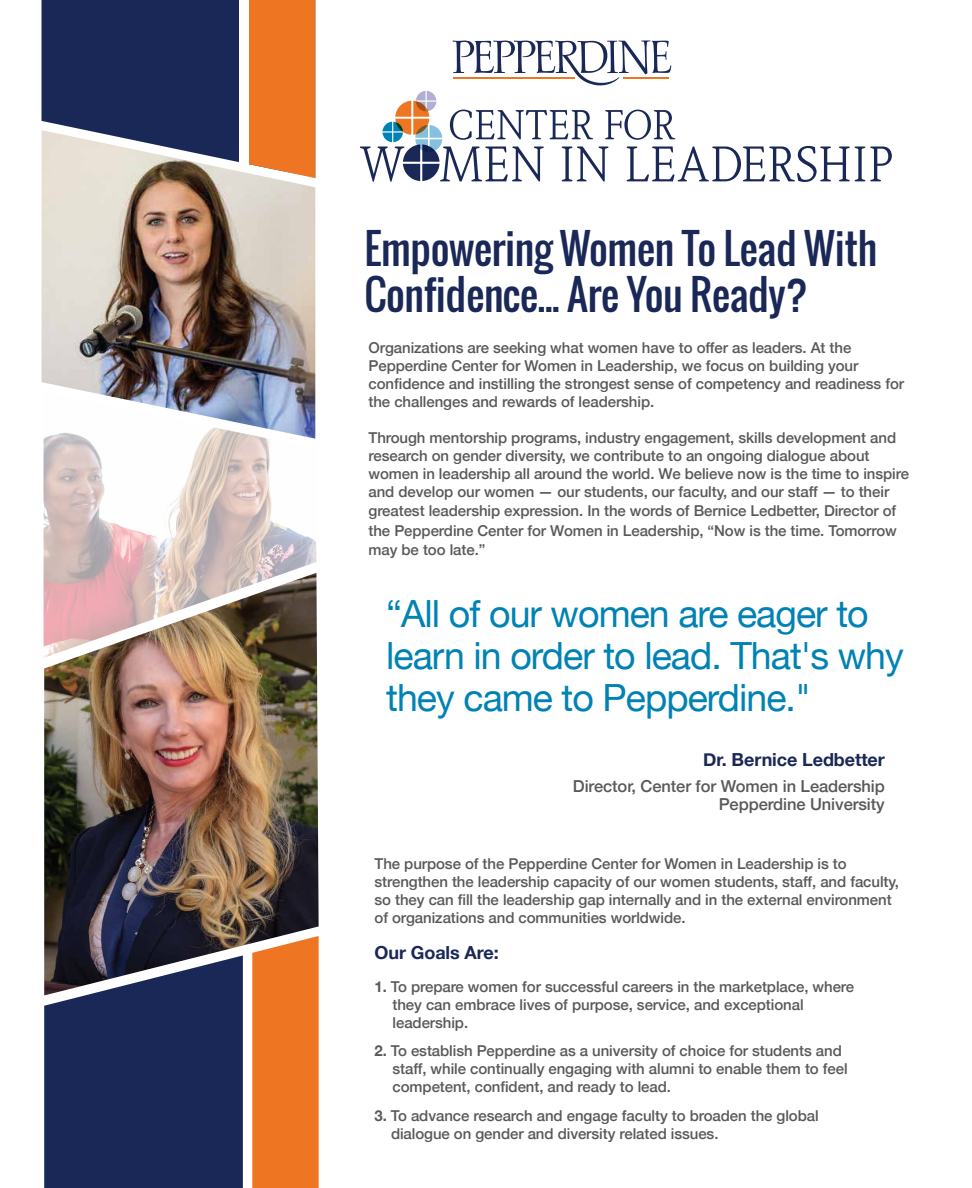
<style>
.page{position:relative;width:972px;height:1188px;background:#fff}
.page>*{position:absolute;margin:0;border:0;box-sizing:border-box;transform-origin:0 0}
.t1{font:40.5px/46.5px "Oswald";letter-spacing:-.01em;color:#1a2857}
.t2{font:37.5px/42px "Helvetica Neue";letter-spacing:-.025em;color:#0082b5}
.t3{font:700 18px "Helvetica Neue";letter-spacing:-.005em;color:#1a2857}
.t4{font:500 16.5px/18px "Helvetica Neue";letter-spacing:-.005em;color:#58595b;text-align:right}
.t5{font:500 15px/18px "Helvetica Neue";letter-spacing:-.005em;color:#58595b}
.s1{font-weight:700}
</style>
<div class="page">
<img style="left:44px;top:392px;width:272px;height:181px">
<img style="left:42px;top:189px;width:273px;height:250px">
<img style="left:44px;top:573px;width:275px;height:382px">
<svg style="left:41px;top:0;width:275px;height:189px;background:#776368"></svg>
<div style="left:252px;top:936px;width:67px;height:252px;background:#ee7623"></div>
<svg style="left:44px;top:955px;width:199px;height:233px;background:#24305a"></svg>
<svg style="left:360px;top:40px;width:532px;height:142px"></svg>
<hr style="left:453px;top:77px;width:122px;height:2px;background:#ee7623">
<hr style="left:623px;top:77px;width:46px;height:2px;background:#ee7623">
<h1 class="t1" style="left:365px;top:225px;width:514px">Empowering Women To Lead With<br>Confidence... Are You Ready?</h1>
<p class="t5" style="left:369px;top:337px;width:537px">Organizations are seeking what women have to offer as leaders. At the Pepperdine Center for Women in Leadership, we focus on building your confidence and instilling the strongest sense of competency and readiness for the challenges and rewards of leadership.</p>
<p class="t5" style="left:369px;top:427px;width:542px">Through mentorship programs, industry engagement, skills development and research on gender diversity, we contribute to an ongoing dialogue about women in leadership all around the world. We believe now is the time to inspire and develop our women — our students, our faculty, and our staff — to their</p>
<p class="t5" style="left:369px;top:500px;width:530px;line-height:19.5px;text-align:justify">greatest leadership expression. In the words of Bernice Ledbetter, Director of the Pepperdine Center for Women in Leadership, “Now is the time. Tomorrow may be too late.”</p>
<h2 class="t2" style="left:386px;top:595px;width:519px">“All of our women are eager to learn in order to lead. That's why they came to Pepperdine."</h2>
<p class="t3" style="left:703px;top:745px;width:183px">Dr. Bernice Ledbetter</p>
<p class="t4" style="left:573px;top:775px;width:313px">Director, Center for Women in Leadership<br>Pepperdine University</p>
<p class="t5" style="left:375px;top:853px;width:526px">The purpose of the Pepperdine Center for Women in Leadership is to strengthen the leadership capacity of our women students, staff, and faculty, so they can fill the leadership gap internally and in the external environment of organizations and communities worldwide.</p>
<p class="t3" style="left:375px;top:938px;width:126px">Our Goals Are:</p>
<p class="t5" style="left:393px;top:976px;width:463px;text-indent:-18px"><span class="s1">1.</span> To prepare women for successful careers in the marketplace, where they can embrace lives of purpose, service, and exceptional leadership.</p>
<p class="t5" style="left:393px;top:1041px;width:457px;text-indent:-18px"><span class="s1">2.</span> To establish Pepperdine as a university of choice for students and staff, while continually engaging with alumni to enable them to feel competent, confident, and ready to lead.</p>
<p class="t5" style="left:391px;top:1105px;width:429px;text-indent:-16px"><span class="s1">3.</span> To advance research and engage faculty to broaden the global dialogue on gender and diversity related issues.</p>
</div>
